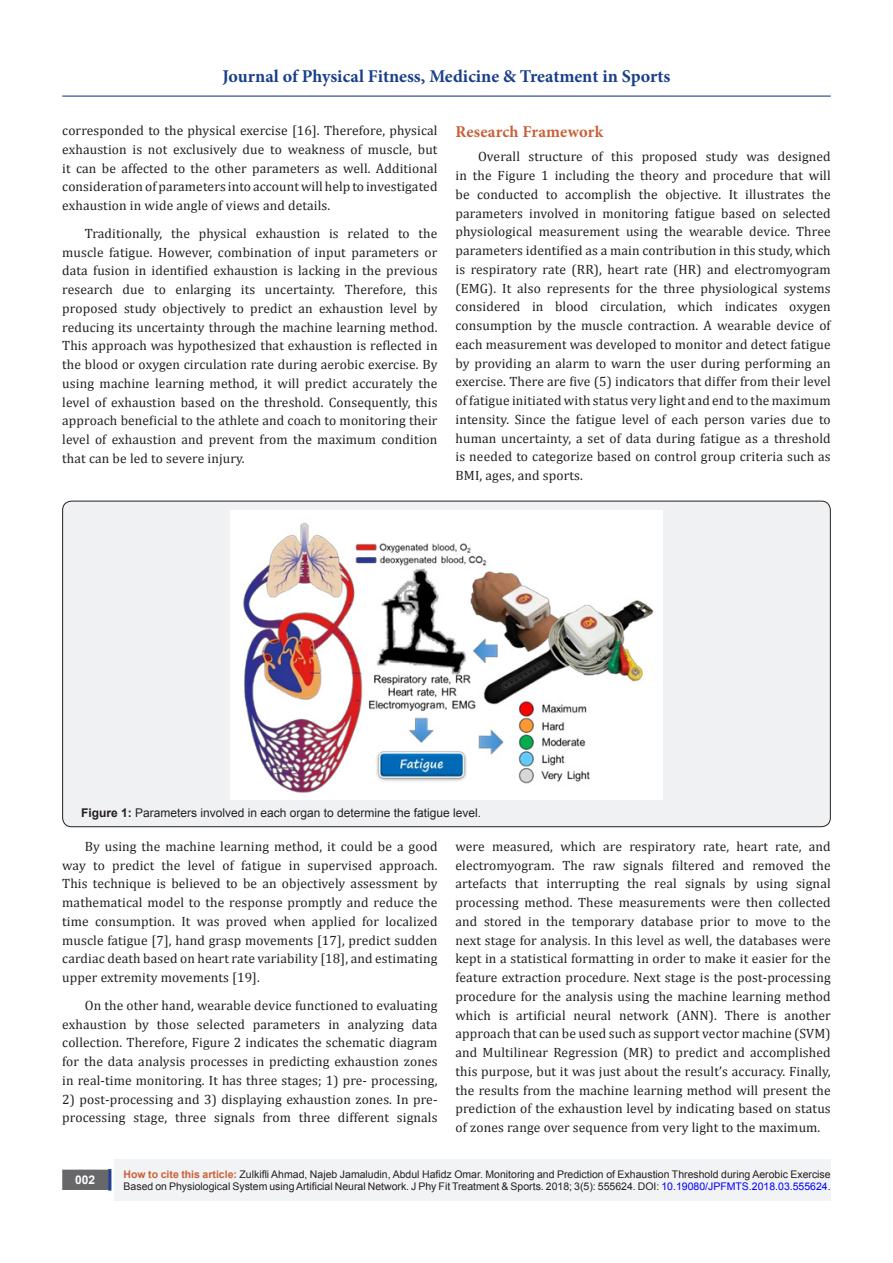
<style>
.page{position:relative;width:893px;height:1263px;background:#fff}
.page>*{position:absolute;margin:0;border:0;box-sizing:border-box;transform-origin:0 0}
.t1{font:700 18px "Minion Pro";color:#183f89}
.t2{font:700 16.5px "Minion Pro";letter-spacing:.01em;color:#ca5f37}
.t3{font:13.5px/18.8px "Cambria";letter-spacing:.01em;color:#231f20;text-align:justify}
.t4{font:12px "Arial";color:#231f20}
.t5{font:700 12px "Arial";color:#fff}
.t6{font:10.5px/12.6px "Arial";color:#231f20}
.s1{font-weight:700}
.s2{font-weight:700;color:#ca5f37}
.s3{color:#00f}
</style>
<div class="page">
<div style="left:115px;top:1160px;width:716px;height:41px;background:#f2f3f4"></div>
<div style="left:63px;top:1170px;width:44px;height:19px;background:#68676a"></div>
<div style="left:62px;top:1169px;width:46px;height:21px;border:2px solid #68676a"></div>
<div style="left:108px;top:1169px;width:3px;height:21px;background:#253f8e;border:2px solid #253f8e"></div>
<hr style="left:62px;top:96px;width:769px;height:1px;background:#253f8e">
<div style="left:63px;top:501px;width:767px;height:326px;background:#f0f1f2;border-radius:9px"></div>
<img style="left:230px;top:511px;width:433px;height:288px">
<h1 class="t1" style="left:222px;top:63px;width:449px">Journal of Physical Fitness, Medicine &amp; Treatment in Sports</h1>
<p class="t3" style="left:62px;top:121px;width:377px">corresponded to the physical exercise [16]. Therefore, physical exhaustion is not exclusively due to weakness of muscle, but it can be affected to the other parameters as well. Additional consideration of parameters into account will help to investigated exhaustion in wide angle of views and details.</p>
<p class="t3" style="left:62px;top:224px;width:377px;text-indent:22px">Traditionally, the physical exhaustion is related to the muscle fatigue. However, combination of input parameters or data fusion in identified exhaustion is lacking in the previous research due to enlarging its uncertainty. Therefore, this proposed study objectively to predict an exhaustion level by reducing its uncertainty through the machine learning method.<br>This approach was hypothesized that exhaustion is reflected in the blood or oxygen circulation rate during aerobic exercise. By using machine learning method, it will predict accurately the level of exhaustion based on the threshold. Consequently, this approach beneficial to the athlete and coach to monitoring their level of exhaustion and prevent from the maximum condition that can be led to severe injury.</p>
<p class="t2" style="left:455px;top:120px;width:149px">Research Framework</p>
<p class="t3" style="left:455px;top:147px;width:377px;text-indent:22px">Overall structure of this proposed study was designed in the Figure 1 including the theory and procedure that will be conducted to accomplish the objective. It illustrates the parameters involved in monitoring fatigue based on selected physiological measurement using the wearable device. Three parameters identified as a main contribution in this study, which is respiratory rate (RR), heart rate (HR) and electromyogram (EMG). It also represents for the three physiological systems considered in blood circulation, which indicates oxygen consumption by the muscle contraction. A wearable device of each measurement was developed to monitor and detect fatigue by providing an alarm to warn the user during performing an exercise. There are five (5) indicators that differ from their level of fatigue initiated with status very light and end to the maximum intensity. Since the fatigue level of each person varies due to human uncertainty, a set of data during fatigue as a threshold is needed to categorize based on control group criteria such as BMI, ages, and sports.</p>
<p class="t4" style="left:81px;top:804px;width:402px"><span class="s1">Figure 1:</span> Parameters involved in each organ to determine the fatigue level.</p>
<p class="t3" style="left:62px;top:837px;width:377px;text-indent:22px">By using the machine learning method, it could be a good way to predict the level of fatigue in supervised approach.<br>This technique is believed to be an objectively assessment by mathematical model to the response promptly and reduce the time consumption. It was proved when applied for localized muscle fatigue [7], hand grasp movements [17], predict sudden cardiac death based on heart rate variability [18], and estimating upper extremity movements [19].</p>
<p class="t3" style="left:62px;top:996px;width:377px;text-indent:22px">On the other hand, wearable device functioned to evaluating exhaustion by those selected parameters in analyzing data collection. Therefore, Figure 2 indicates the schematic diagram for the data analysis processes in predicting exhaustion zones in real-time monitoring. It has three stages; 1) pre- processing,</p>
<p class="t3" style="left:62px;top:1090px;width:377px">2) post-processing and 3) displaying exhaustion zones. In pre&shy;processing stage, three signals from three different signals</p>
<p class="t3" style="left:455px;top:837px;width:377px">were measured, which are respiratory rate, heart rate, and electromyogram. The raw signals filtered and removed the artefacts that interrupting the real signals by using signal processing method. These measurements were then collected and stored in the temporary database prior to move to the next stage for analysis. In this level as well, the databases were kept in a statistical formatting in order to make it easier for the feature extraction procedure. Next stage is the post-processing procedure for the analysis using the machine learning method which is artificial neural network (ANN). There is another approach that can be used such as support vector machine (SVM) and Multilinear Regression (MR) to predict and accomplished this purpose, but it was just about the result’s accuracy. Finally, the results from the machine learning method will present the prediction of the exhaustion level by indicating based on status of zones range over sequence from very light to the maximum.</p>
<p class="t5" style="left:75px;top:1172px;width:22px">002</p>
<p class="t6" style="left:124px;top:1168px;width:709px"><span class="s2">How to cite this article:</span> Zulkifli Ahmad, Najeb Jamaludin, Abdul Hafidz Omar. Monitoring and Prediction of Exhaustion Threshold during Aerobic Exercise<br>Based on Physiological System using Artificial Neural Network. J Phy Fit Treatment &amp; Sports. 2018; 3(5): 555624. DOI: <span class="s3">10.19080/JPFMTS.2018.03.555624.</span></p>
</div>
